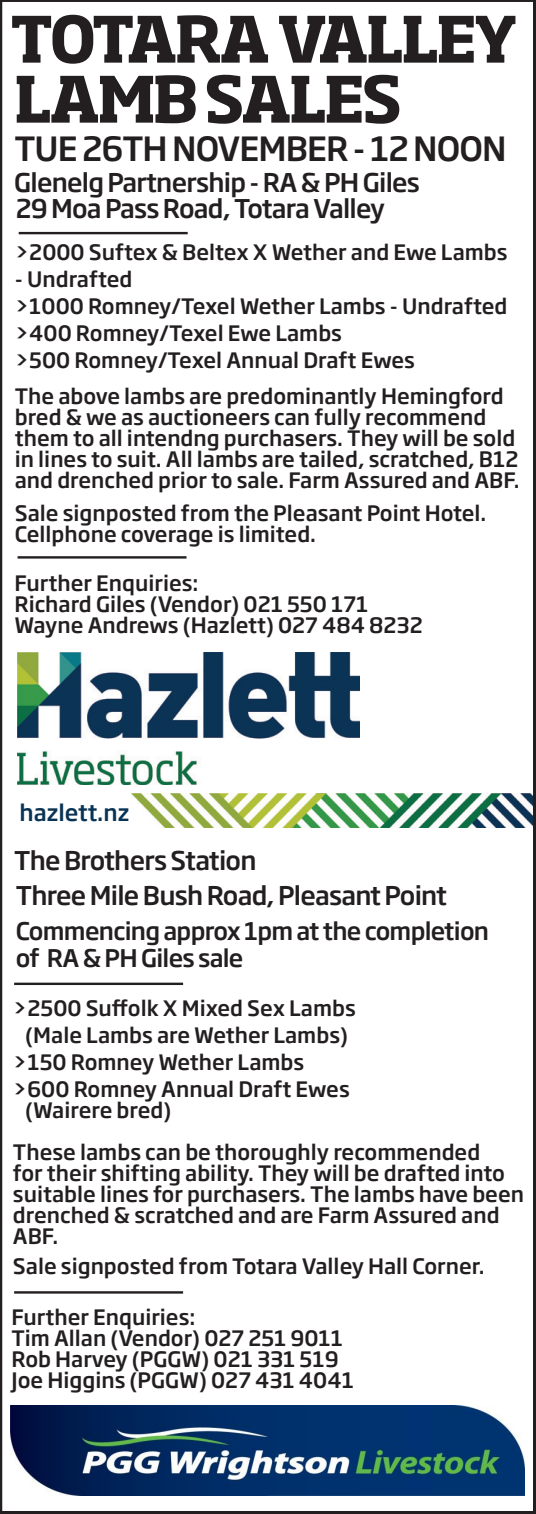
<style>
.page{position:relative;width:536px;height:1514px;background:#fff}
.page>*{position:absolute;margin:0;border:0;box-sizing:border-box;transform-origin:0 0}
.t1{font:700 63px "Soho Std";letter-spacing:-.05em;color:#231f20}
.t2{font:500 33px "Soho Gothic Pro";letter-spacing:-.03em;color:#231f20}
.t3{font:500 25.5px "Soho Gothic Pro";letter-spacing:-.03em;color:#231f20}
.t4{font:500 24px "Soho Gothic Pro";letter-spacing:-.03em;color:#231f20}
.t5{font:500 22.5px "Soho Gothic Pro";color:#093354}
.t6{font:500 21px/21px "Soho Gothic Pro";color:#231f20}
</style>
<div class="page">
<img style="left:131px;top:794px;width:401px;height:34px">
<div style="left:0;top:0;width:536px;height:1514px;border:3px solid #231f20"></div>
<hr style="left:19px;top:232px;width:169px;height:2px;background:#231f20">
<hr style="left:18px;top:556px;width:168px;height:2px;background:#231f20">
<hr style="left:14px;top:982px;width:169px;height:3px;background:#231f20">
<hr style="left:14px;top:1291px;width:169px;height:2px;background:#231f20">
<img style="left:11px;top:1406px;width:513px;height:89px">
<img style="left:18px;top:652px;width:341px;height:132px">
<p class="t1" style="left:10px;top:-1px;width:509px">TOTARA VALLEY</p>
<p class="t1" style="left:14px;top:59px;width:390px">LAMB SALES</p>
<p class="t2" style="left:15px;top:123px;width:493px">TUE 26TH NOVEMBER - 12 NOON</p>
<p class="t3" style="left:16px;top:188px;width:371px">29 Moa Pass Road, Totara Valley</p>
<p class="t3" style="left:14px;top:163px;width:407px">Glenelg Partnership - RA &amp; PH Giles</p>
<p class="t6" style="left:15px;top:240px;width:494px">&gt;2000 Suftex &amp; Beltex X Wether and Ewe Lambs</p>
<p class="t6" style="left:15px;top:267px;width:119px">- Undrafted</p>
<p class="t6" style="left:15px;top:294px;width:494px">&gt;1000 Romney/Texel Wether Lambs - Undrafted</p>
<p class="t6" style="left:15px;top:321px;width:329px">&gt;400 Romney/Texel Ewe Lambs</p>
<p class="t6" style="left:15px;top:348px;width:401px">&gt;500 Romney/Texel Annual Draft Ewes</p>
<p class="t6" style="left:15px;top:384px;width:506px">The above lambs are predominantly Hemingford bred &amp; we as auctioneers can fully recommend them to all intendng purchasers. They will be sold in lines to suit. All lambs are tailed, scratched, B12 and drenched prior to sale. Farm Assured and ABF.</p>
<p class="t6" style="left:15px;top:501px;width:473px">Sale signposted from the Pleasant Point Hotel.</p>
<p class="t6" style="left:15px;top:522px;width:303px">Cellphone coverage is limited.</p>
<p class="t6" style="left:15px;top:571px;width:185px">Further Enquiries:</p>
<p class="t6" style="left:15px;top:592px;width:355px">Richard Giles (Vendor) 021 550 171</p>
<p class="t6" style="left:15px;top:613px;width:410px">Wayne Andrews (Hazlett) 027 484 8232</p>
<p class="t5" style="left:19px;top:795px;width:111px">hazlett.nz</p>
<p class="t3" style="left:14px;top:841px;width:244px">The Brothers Station</p>
<p class="t3" style="left:16px;top:876px;width:432px">Three Mile Bush Road, Pleasant Point</p>
<p class="t4" style="left:16px;top:912px;width:475px">Commencing approx 1pm at the completion</p>
<p class="t4" style="left:16px;top:939px;width:229px">of RA &amp; PH Giles sale</p>
<p class="t6" style="left:13px;top:996px;width:344px">&gt;2500 Suffolk X Mixed Sex Lambs</p>
<p class="t6" style="left:25px;top:1023px;width:324px">(Male Lambs are Wether Lambs)</p>
<p class="t6" style="left:13px;top:1050px;width:293px">&gt;150 Romney Wether Lambs</p>
<p class="t6" style="left:13px;top:1077px;width:338px">&gt;600 Romney Annual Draft Ewes</p>
<p class="t6" style="left:25px;top:1098px;width:147px">(Wairere bred)</p>
<p class="t6" style="left:13px;top:1140px;width:512px">These lambs can be thoroughly recommended<br>for their shifting ability. They will be drafted into suitable lines for purchasers. The lambs have been drenched &amp; scratched and are Farm Assured and ABF.</p>
<p class="t6" style="left:13px;top:1254px;width:473px">Sale signposted from Totara Valley Hall Corner.</p>
<p class="t6" style="left:11px;top:1305px;width:185px">Further Enquiries:</p>
<p class="t6" style="left:11px;top:1326px;width:333px">Tim Allan (Vendor) 027 251 9011</p>
<p class="t6" style="left:11px;top:1347px;width:329px">Rob Harvey (PGGW) 021 331 519</p>
<p class="t6" style="left:11px;top:1368px;width:344px">Joe Higgins (PGGW) 027 431 4041</p>
</div>
